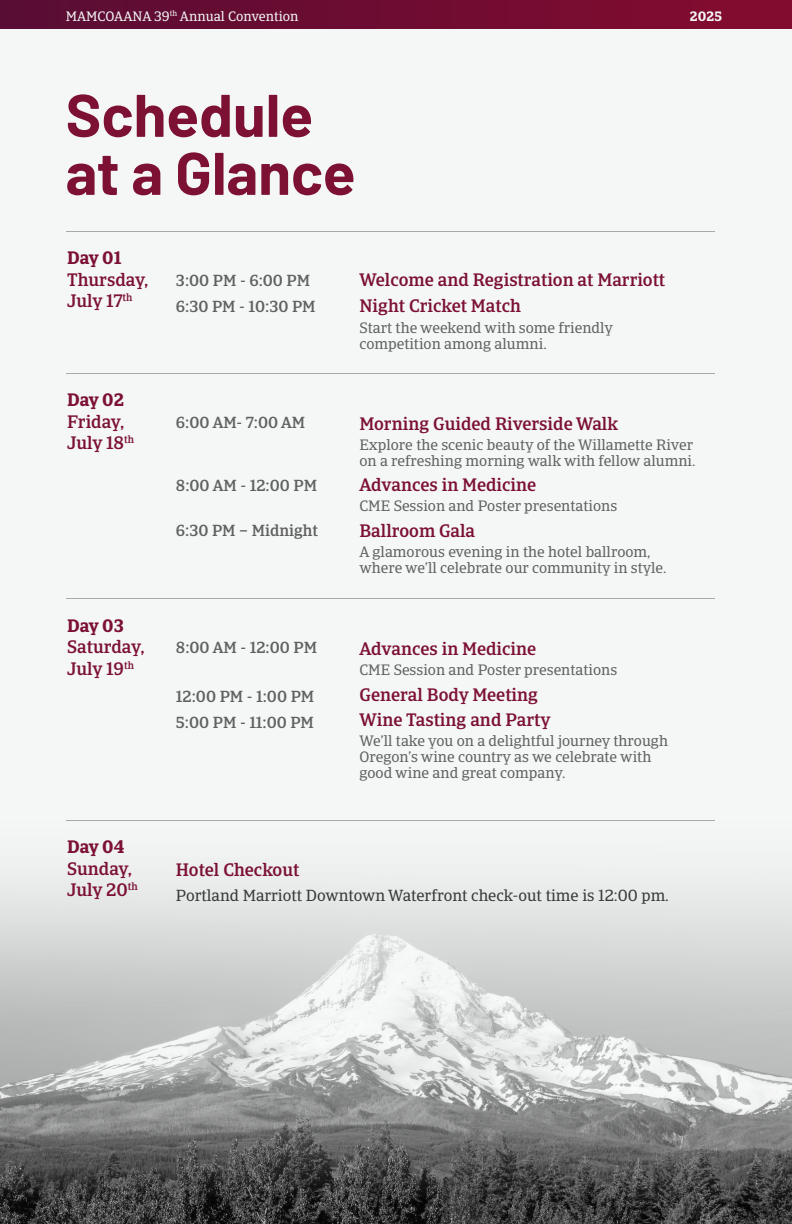
<style>
.page{position:relative;width:792px;height:1224px;background:#f5f7f7}
.page>*{position:absolute;margin:0;border:0;box-sizing:border-box;transform-origin:0 0}
.t1{font:700 60px/58px "Barlow";color:#7c1134}
.t2{font:500 18px/21.6px "Catalana";color:#7c1134}
.t3{font:700 18px "Catalana";letter-spacing:-.005em;color:#7c1134}
.t4{font:500 16px/25.4px "Catalana";color:#606160}
.t5{font:16px "Catalana";color:#373837}
.t6{font:15px/16px "Catalana";color:#606160}
.t7{font:13.6px "Catalana";color:#f5f7f7}
.t8{font:700 13.6px "Catalana";color:#f5f7f7}
</style>
<div class="page">
<svg style="left:0;top:820px;width:792px;height:404px"></svg>
<hr style="left:67px;top:373px;width:648px;height:1px;background:#a8a9ad">
<hr style="left:67px;top:231px;width:648px;height:1px;background:#a8a9ad">
<hr style="left:67px;top:820px;width:648px;height:1px;background:#a8a9ad">
<hr style="left:67px;top:598px;width:648px;height:1px;background:#a8a9ad">
<div style="left:0;top:0;width:792px;height:29px;background:linear-gradient(to right,#580c34,#840c30)"></div>
<p class="t7" style="left:66px;top:8px;width:234px">MAMCOAANA 39<sup>th</sup> Annual Convention</p>
<p class="t8" style="left:690px;top:8px;width:34px">2025</p>
<h1 class="t1" style="left:66px;top:82px;width:291px">Schedule at a Glance</h1>
<p class="t3" style="left:67px;top:247px;width:56px">Day 01</p>
<p class="t2" style="left:67px;top:269px;width:83px">Thursday,<br>July 17<sup>th</sup></p>
<p class="t2" style="left:359px;top:267px;width:307px;line-height:25.4px">Welcome and Registration at Marriott<br>Night Cricket Match</p>
<p class="t6" style="left:359px;top:320px;width:255px">Start the weekend with some friendly competition among alumni.</p>
<p class="t4" style="left:176px;top:268px;width:141px">3:00 PM - 6:00 PM<br>6:30 PM - 10:30 PM</p>
<p class="t3" style="left:67px;top:389px;width:59px">Day 02</p>
<p class="t2" style="left:67px;top:411px;width:69px">Friday,<br>July 18<sup>th</sup></p>
<p class="t2" style="left:359px;top:413px;width:260px">Morning Guided Riverside Walk</p>
<p class="t4" style="left:176px;top:410px;width:131px">6:00 AM- 7:00 AM</p>
<p class="t6" style="left:359px;top:437px;width:338px">Explore the scenic beauty of the Willamette River on a refreshing morning walk with fellow alumni.</p>
<p class="t2" style="left:359px;top:474px;width:178px">Advances in Medicine</p>
<p class="t6" style="left:359px;top:498px;width:259px">CME Session and Poster presentations</p>
<p class="t2" style="left:359px;top:520px;width:117px">Ballroom Gala</p>
<p class="t6" style="left:359px;top:544px;width:309px">A glamorous evening in the hotel ballroom, where we’ll celebrate our community in style.</p>
<p class="t4" style="left:176px;top:473px;width:143px">8:00 AM - 12:00 PM</p>
<p class="t4" style="left:176px;top:518px;width:144px">6:30 PM – Midnight</p>
<p class="t3" style="left:67px;top:614px;width:58px">Day 03</p>
<p class="t2" style="left:67px;top:636px;width:79px">Saturday,<br>July 19<sup>th</sup></p>
<p class="t2" style="left:359px;top:638px;width:178px">Advances in Medicine</p>
<p class="t4" style="left:176px;top:635px;width:143px">8:00 AM - 12:00 PM</p>
<p class="t4" style="left:176px;top:684px;width:140px">12:00 PM - 1:00 PM<br>5:00 PM - 11:00 PM</p>
<p class="t6" style="left:359px;top:662px;width:259px">CME Session and Poster presentations</p>
<p class="t2" style="left:359px;top:682px;width:193px;line-height:25.4px">General Body Meeting<br>Wine Tasting and Party</p>
<p class="t6" style="left:359px;top:733px;width:310px">We’ll take you on a delightful journey through<br>Oregon’s wine country as we celebrate with good wine and great company.</p>
<p class="t3" style="left:67px;top:836px;width:59px">Day 04</p>
<p class="t2" style="left:67px;top:858px;width:72px">Sunday,<br>July 20<sup>th</sup></p>
<p class="t2" style="left:176px;top:859px;width:125px">Hotel Checkout</p>
<p class="t5" style="left:176px;top:886px;width:494px">Portland Marriott Downtown Waterfront check-out time is 12:00 pm.</p>
</div>
